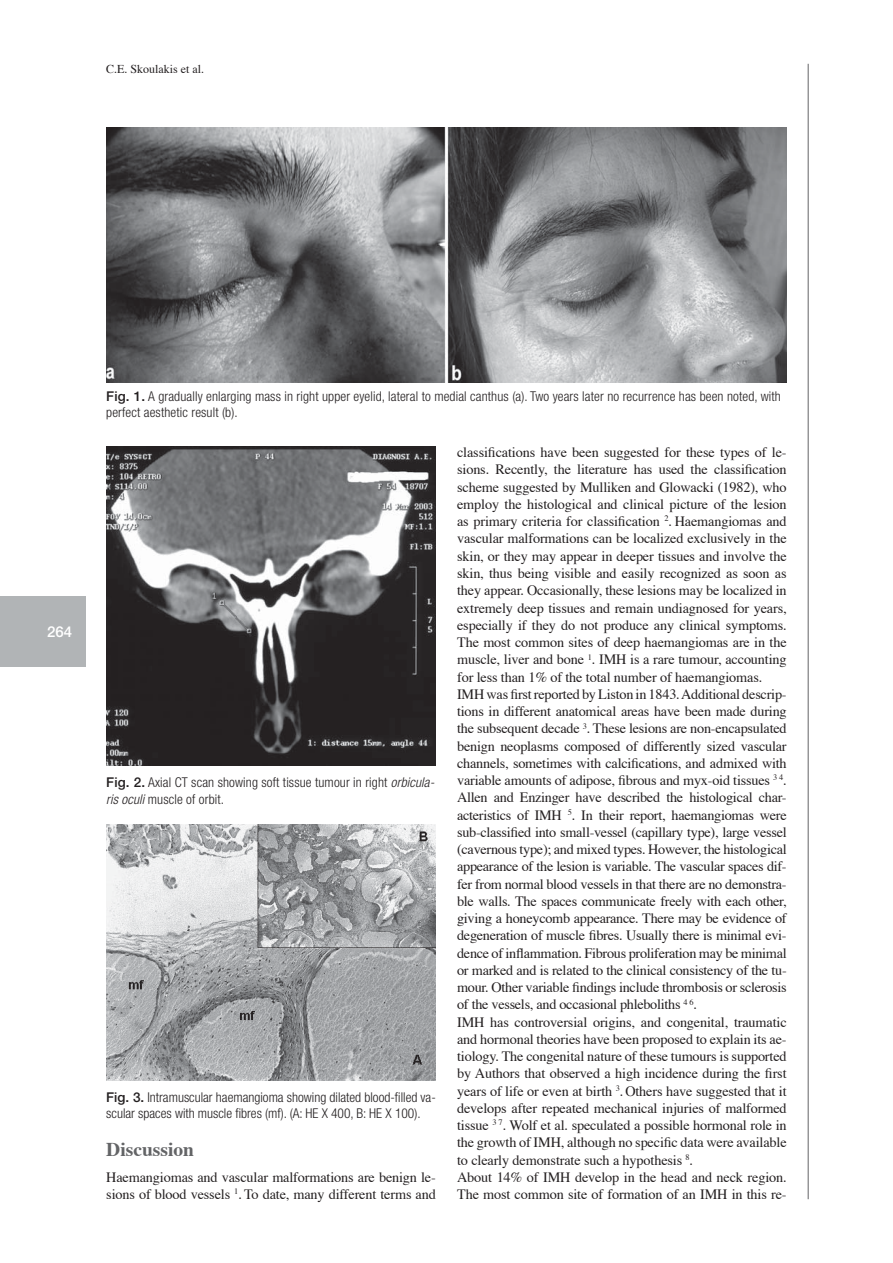
<style>
.page{position:relative;width:893px;height:1263px;background:#fff}
.page>*{position:absolute;margin:0;border:0;box-sizing:border-box;transform-origin:0 0}
.t1{font:700 19.5px "Times";color:#636466}
.t2{font:500 15px "Helvetica Neue LT Std";color:#fff}
.t3{font:14.25px/17.2px "Times";letter-spacing:-.01em;color:#231f20}
.t4{font:300 condensed 13.5px/16.5px "Helvetica Neue LT Std";letter-spacing:.01em;color:#231f20}
.t5{font:12px "Times";color:#231f20}
.s1{font-weight:500;font-stretch:normal}
.s2{font-style:italic}
</style>
<div class="page">
<hr style="left:808px;top:64px;width:1px;height:1135px;background:#636466">
<div style="left:0;top:596px;width:85px;height:70px;background:#b1b4b6"></div>
<img style="left:106px;top:128px;width:681px;height:254px">
<img style="left:106px;top:446px;width:330px;height:319px">
<img style="left:106px;top:825px;width:329px;height:255px">
<p class="t5" style="left:106px;top:64px;width:100px">C.E. Skoulakis et al.</p>
<p class="t2" style="left:47px;top:626px;width:27px">264</p>
<p class="t4" style="left:106px;top:389px;width:676px"><span class="s1">Fig. 1.</span> A gradually enlarging mass in right upper eyelid, lateral to medial canthus (a). Two years later no recurrence has been noted, with perfect aesthetic result (b).</p>
<p class="t4" style="left:106px;top:776px;width:330px"><span class="s1">Fig. 2.</span> Axial CT scan showing soft tissue tumour in right <span class="s2">orbicula&shy;ris oculi</span> muscle of orbit.</p>
<p class="t4" style="left:106px;top:1090px;width:331px"><span class="s1">Fig. 3.</span> Intramuscular haemangioma showing dilated blood-filled va&shy;scular spaces with muscle fibres (mf). (A: HE X 400, B: HE X 100).</p>
<h1 class="t1" style="left:106px;top:1142px;width:89px">Discussion</h1>
<p class="t3" style="left:106px;top:1170px;width:331px">Haemangiomas and vascular malformations are benign le&shy;sions of blood vessels <sup>1</sup>. To date, many different terms and</p>
<p class="t3" style="left:457px;top:445px;width:331px">classifications have been suggested for these types of le&shy;sions. Recently, the literature has used the classification scheme suggested by Mulliken and Glowacki (1982), who employ the histological and clinical picture of the lesion as primary criteria for classification <sup>2</sup>. Haemangiomas and vascular malformations can be localized exclusively in the skin, or they may appear in deeper tissues and involve the skin, thus being visible and easily recognized as soon as they appear. Occasionally, these lesions may be localized in extremely deep tissues and remain undiagnosed for years, especially if they do not produce any clinical symptoms.<br>The most common sites of deep haemangiomas are in the muscle, liver and bone <sup>1</sup>. IMH is a rare tumour, accounting for less than 1% of the total number of haemangiomas.<br>IMH was first reported by Liston in 1843. Additional descrip&shy;tions in different anatomical areas have been made during the subsequent decade <sup>3</sup>. These lesions are non-encapsulated benign neoplasms composed of differently sized vascular channels, sometimes with calcifications, and admixed with variable amounts of adipose, fibrous and myx-oid tissues <sup>3</sup> <sup>4</sup>.<br>Allen and Enzinger have described the histological char&shy;acteristics of IMH <sup>5</sup>. In their report, haemangiomas were sub-classified into small-vessel (capillary type), large vessel (cavernous type); and mixed types. However, the histological appearance of the lesion is variable. The vascular spaces dif&shy;fer from normal blood vessels in that there are no demonstra&shy;ble walls. The spaces communicate freely with each other, giving a honeycomb appearance. There may be evidence of degeneration of muscle fibres. Usually there is minimal evi&shy;dence of inflammation. Fibrous proliferation may be minimal or marked and is related to the clinical consistency of the tu&shy;mour. Other variable findings include thrombosis or sclerosis of the vessels, and occasional phleboliths <sup>4</sup> <sup>6</sup>.<br>IMH has controversial origins, and congenital, traumatic and hormonal theories have been proposed to explain its ae&shy;tiology. The congenital nature of these tumours is supported by Authors that observed a high incidence during the first years of life or even at birth <sup>3</sup>.Others have suggested that it develops after repeated mechanical injuries of malformed tissue <sup>3</sup> <sup>7</sup>. Wolf et al. speculated a possible hormonal role in the growth of IMH, although no specific data were available to clearly demonstrate such a hypothesis <sup>8</sup>.<br>About 14% of IMH develop in the head and neck region.<br>The most common site of formation of an IMH in this re-</p>
</div>
